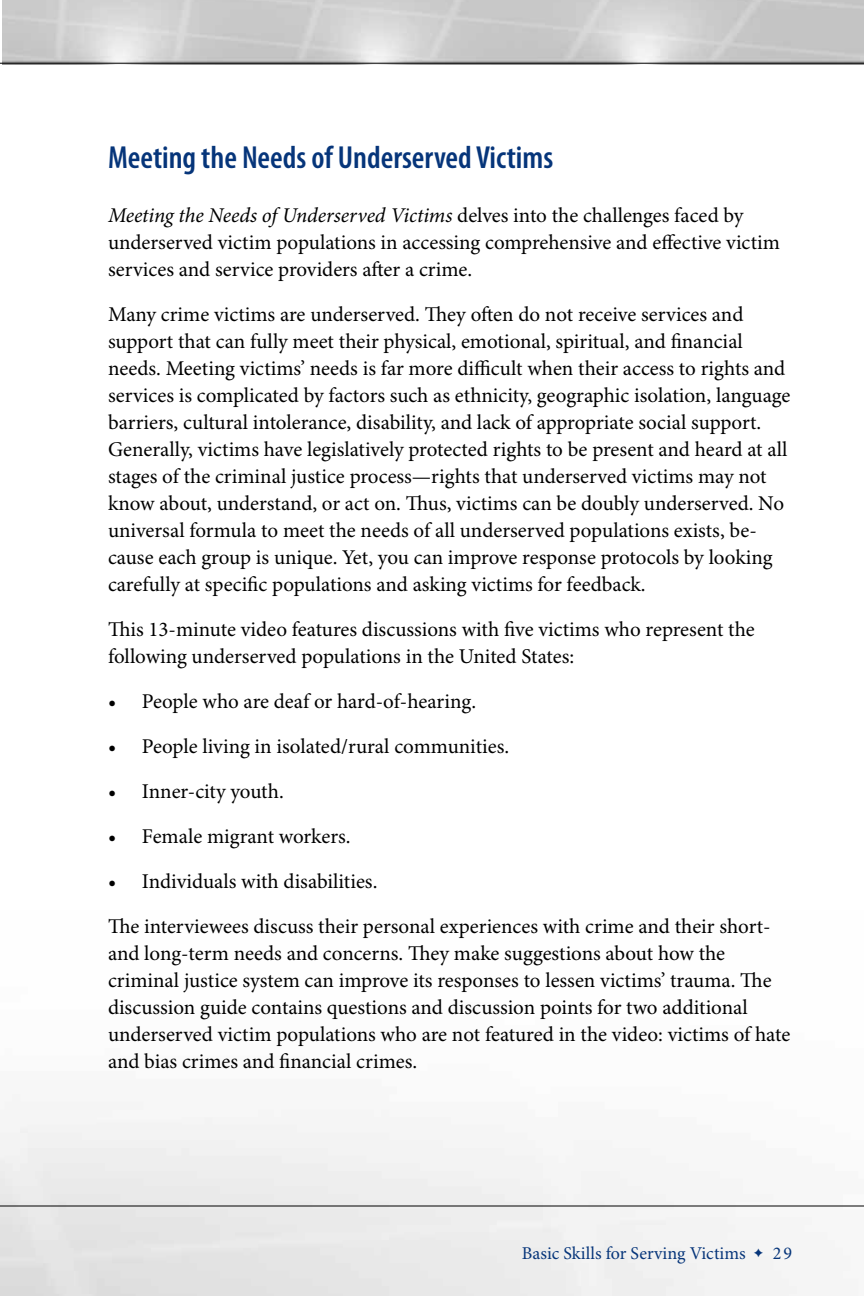
<style>
.page{position:relative;width:864px;height:1296px;background:#fff}
.page>*{position:absolute;margin:0;border:0;box-sizing:border-box;transform-origin:0 0}
.t1{font:600 condensed 32px "Myriad Pro";color:#06357a}
.t2{font:21px/27px "Minion Pro";color:#000}
.t3{font:18px "Minion Pro";color:#06357a}
.s1{font-style:italic}
</style>
<div class="page">
<img style="left:2px;top:0;width:862px;height:65px">
<hr style="left:0;top:63px;width:864px;height:1px;background:#000">
<hr style="left:0;top:1206px;width:864px;height:1px;background:#000">
<svg style="left:754px;top:1249px;width:9px;height:8px"></svg>
<h1 class="t1" style="left:108px;top:140px;width:447px">Meeting the Needs of Underserved Victims</h1>
<p class="t2" style="left:108px;top:203px;width:674px"><span class="s1">Meeting the Needs of Underserved Victims</span> delves into the challenges faced by underserved victim populations in accessing comprehensive and effective victim services and service providers after a crime.</p>
<p class="t2" style="left:108px;top:302px;width:684px">Many crime victims are underserved. They often do not receive services and support that can fully meet their physical, emotional, spiritual, and financial needs. Meeting victims’ needs is far more difficult when their access to rights and services is complicated by factors such as ethnicity, geographic isolation, language barriers, cultural intolerance, disability, and lack of appropriate social support.<br>Generally, victims have legislatively protected rights to be present and heard at all stages of the criminal justice process—rights that underserved victims may not know about, understand, or act on. Thus, victims can be doubly underserved. No universal formula to meet the needs of all underserved populations exists, be&shy;cause each group is unique. Yet, you can improve response protocols by looking carefully at specific populations and asking victims for feedback.</p>
<p class="t2" style="left:108px;top:617px;width:648px">This 13-minute video features discussions with five victims who represent the following underserved populations in the United States:</p>
<p class="t2" style="left:142px;top:680px;width:369px;line-height:45px;text-indent:-34px">• People who are deaf or hard-of-hearing.<br>People living in isolated/rural communities.<br>Inner-city youth.<br>Female migrant workers.<br>Individuals with disabilities.</p>
<p class="t2" style="left:108px;top:725px;width:664px;line-height:45px">•<br>•<br>•<br>•<br>The interviewees discuss their personal experiences with crime and their short-</p>
<p class="t2" style="left:108px;top:941px;width:684px">and long-term needs and concerns. They make suggestions about how the criminal justice system can improve its responses to lessen victims’ trauma. The discussion guide contains questions and discussion points for two additional underserved victim populations who are not featured in the video: victims of hate and bias crimes and financial crimes.</p>
<p class="t3" style="left:522px;top:1243px;width:225px">Basic Skills for Serving Victims</p>
<p class="t3" style="left:773px;top:1243px;width:21px">29</p>
</div>
